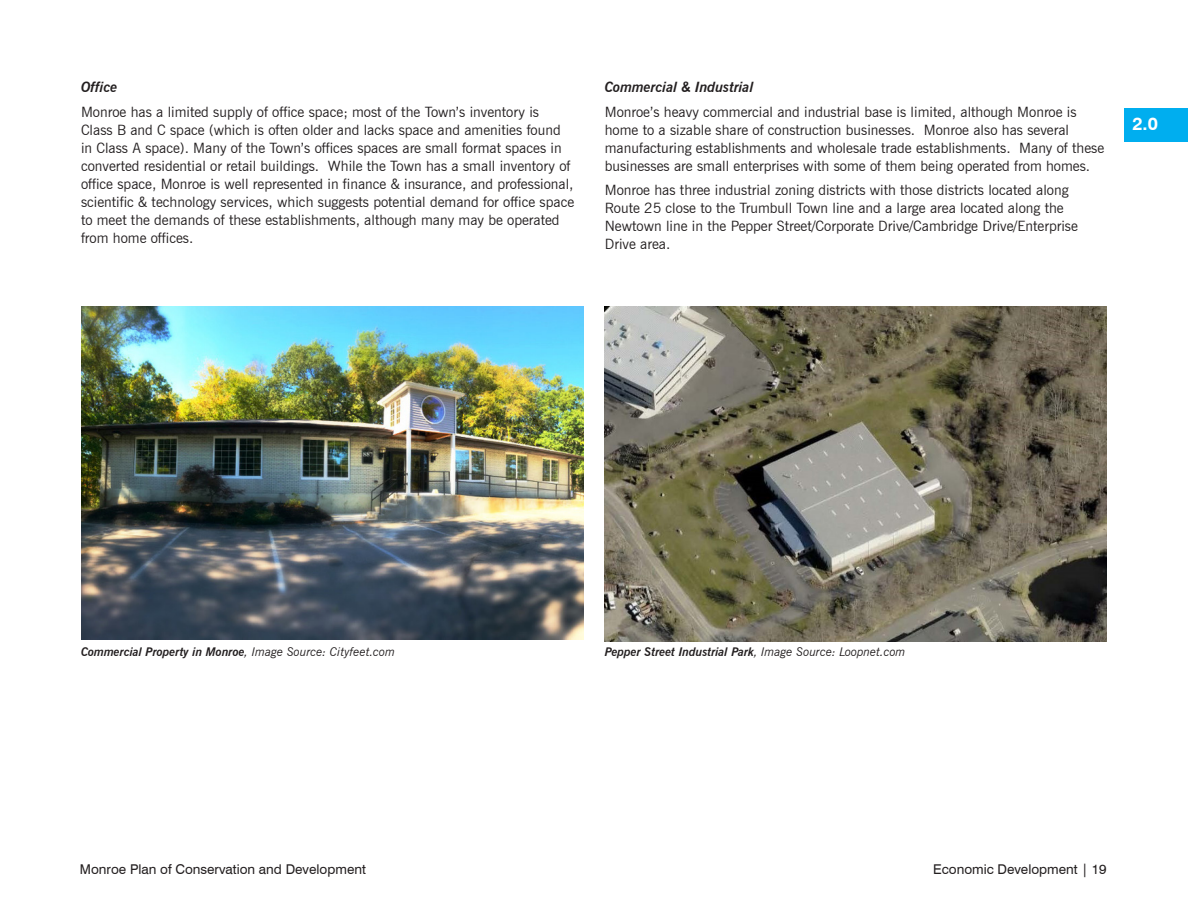
<style>
.page{position:relative;width:1188px;height:918px;background:#fff}
.page>*{position:absolute;margin:0;border:0;box-sizing:border-box;transform-origin:0 0}
.t1{font:700 18px "Swiss 721 BT";color:#fff}
.t2{font:14.25px/18px "News Gothic BT";color:#231f20}
.t3{font:italic 700 14.25px "News Gothic BT";color:#231f20}
.t4{font:13.5px "Swiss 721 BT";color:#231f20}
.t5{font:italic 700 12px "News Gothic BT";color:#231f20}
.s1{font-weight:400}
</style>
<div class="page">
<div style="left:1124px;top:108px;width:64px;height:33px;background:#00aeef"></div>
<img style="left:605px;top:307px;width:502px;height:334px">
<img style="left:81px;top:307px;width:502px;height:332px">
<p class="t3" style="left:81px;top:78px;width:38px">Office</p>
<p class="t2" style="left:81px;top:102px;width:495px">Monroe has a limited supply of office space; most of the Town’s inventory is Class B and C space (which is often older and lacks space and amenities found in Class A space). Many of the Town’s offices spaces are small format spaces in converted residential or retail buildings. While the Town has a small inventory of office space, Monroe is well represented in finance &amp; insurance, and professional, scientific &amp; technology services, which suggests potential demand for office space to meet the demands of these establishments, although many may be operated from home offices.</p>
<p class="t3" style="left:605px;top:78px;width:150px">Commercial &amp; Industrial</p>
<p class="t2" style="left:605px;top:102px;width:501px">Monroe’s heavy commercial and industrial base is limited, although Monroe is home to a sizable share of construction businesses. Monroe also has several manufacturing establishments and wholesale trade establishments. Many of these businesses are small enterprises with some of them being operated from homes.</p>
<p class="t2" style="left:605px;top:181px;width:475px">Monroe has three industrial zoning districts with those districts located along Route 25 close to the Trumbull Town line and a large area located along the Newtown line in the Pepper Street/Corporate Drive/Cambridge Drive/Enterprise Drive area.</p>
<p class="t1" style="left:1132px;top:113px;width:27px">2.0</p>
<p class="t5" style="left:81px;top:644px;width:315px">Commercial Property in Monroe<span class="s1">, Image Source: Cityfeet.com</span></p>
<p class="t5" style="left:605px;top:644px;width:302px">Pepper Street Industrial Park<span class="s1">, Image Source: Loopnet.com</span></p>
<p class="t4" style="left:80px;top:861px;width:287px">Monroe Plan of Conservation and Development</p>
<p class="t4" style="left:933px;top:861px;width:175px">Economic Development | 19</p>
</div>
